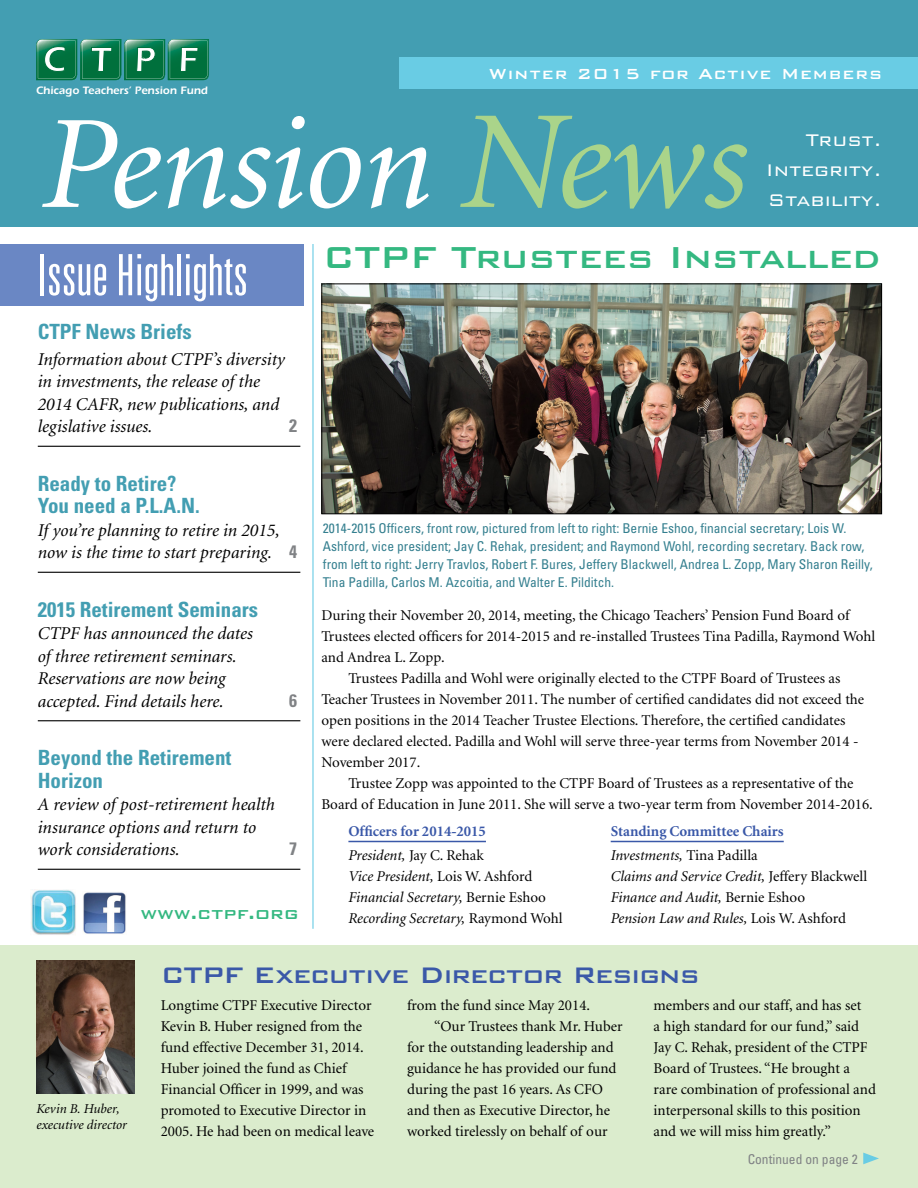
<style>
.page{position:relative;width:918px;height:1188px;background:#fff}
.page>*{position:absolute;margin:0;border:0;box-sizing:border-box;transform-origin:0 0}
.t1{font:italic 133.35px "Minion";letter-spacing:-.01em;color:#fff}
.t2{font:300 ultra-condensed 57px "Univers LT Std";color:#fff}
.t3{font:500 40.5px "Bank Gothic BT";letter-spacing:-.01em;color:#34b881}
.t4{font:500 30px "Bank Gothic BT";letter-spacing:-.03em;color:#3a58a8}
.t5{font:300 22.5px/30px "Bank Gothic BT";color:#fff;text-align:justify}
.t6{font:700 condensed 21px/22.5px "Univers LT Std";color:#439eb2}
.t7{font:500 21px "Bank Gothic BT";color:#34b881}
.t8{font:500 19.5px "Bank Gothic BT";letter-spacing:.05em;color:#fff}
.t9{font:italic 18px/22.5px "Minion";color:#000}
.t10{font:700 condensed 18px "Univers LT Std";color:#808285}
.t11{font:15px/21px "Minion";color:#000}
.t12{font:italic 15px/21px "Minion";color:#000}
.t13{font:700 15px/24px "Minion";color:#3a58a8}
.t14{font:condensed 13.5px/18px "Univers LT Std";color:#347f8f}
.t15{font:italic 13.5px/16.2px "Minion";color:#000}
.t16{font:condensed 13.5px "Univers LT Std";color:#808285}
.t17{font:600 11.1px "Itc Eras";color:#fff}
.s1{font-size:140.25px;color:#aad48a}
.s2{font-family:"Univers LT Std";font-weight:700;font-style:normal;font-stretch:condensed;color:#808285}
.s3{font-weight:400;font-style:italic;color:#000}
.s4{font-weight:400;color:#000}
.s5{font-style:normal}
</style>
<div class="page">
<div style="left:0;top:945px;width:918px;height:243px;background:#dbeccd"></div>
<div style="left:0;top:244px;width:303px;height:61px;background:#6a87c4"></div>
<hr style="left:38px;top:446px;width:262px;height:1px;background:#000">
<hr style="left:38px;top:572px;width:262px;height:1px;background:#000">
<hr style="left:38px;top:720px;width:262px;height:1px;background:#000">
<hr style="left:38px;top:869px;width:262px;height:1px;background:#000">
<div style="left:0;top:0;width:918px;height:226px;background:#439eb2"></div>
<div style="left:400px;top:57px;width:518px;height:31px;background:#69cce4"></div>
<svg style="left:36px;top:39px;width:173px;height:41px;background:#2b8a63"></svg>
<svg style="left:863px;top:1153px;width:16px;height:11px"></svg>
<img style="left:30px;top:890px;width:46px;height:45px">
<img style="left:83px;top:892px;width:43px;height:42px">
<hr style="left:312px;top:244px;width:2px;height:685px;background:#69cce4">
<hr style="left:348px;top:841px;width:138px;height:1px;background:#3a58a8">
<hr style="left:611px;top:841px;width:173px;height:1px;background:#3a58a8">
<img style="left:323px;top:286px;width:557px;height:226px">
<div style="left:321px;top:284px;width:561px;height:230px;border:1px solid #000"></div>
<img style="left:36px;top:961px;width:98px;height:133px">
<h3 class="t8" style="left:489px;top:63px;width:395px">Winter 2015 for Active Members</h3>
<h1 class="t1" style="left:42px;top:99px;width:707px">Pension <span class="s1">News</span></h1>
<p class="t17" style="left:36px;top:84px;width:174px">Chicago Teachers’ Pension Fund</p>
<h3 class="t5" style="left:766px;top:125px;width:118px;text-indent:40px">Trust.<br>Integrity.<br>Stability.</h3>
<h2 class="t2" style="left:37px;top:245px;width:212px">Issue Highlights</h2>
<h3 class="t6" style="left:38px;top:320px;width:155px">CTPF News Briefs</h3>
<p class="t9" style="left:38px;top:348px;width:249px">Information about CTPF’s diversity in investments, the release of the<br>2014 CAFR, new publications, and legislative issues.</p>
<p class="t10" style="left:289px;top:415px;width:9px">2</p>
<h3 class="t6" style="left:38px;top:472px;width:163px">Ready to Retire?<br>You need a P.L.A.N.</h3>
<p class="t9" style="left:38px;top:519px;width:261px">If you’re planning to retire in 2015, now is the time to start preparing. <span class="s2">4</span></p>
<h3 class="t6" style="left:38px;top:598px;width:222px">2015 Retirement Seminars</h3>
<p class="t9" style="left:38px;top:623px;width:217px">CTPF has announced the dates of three retirement seminars.<br>Reservations are now being accepted. Find details here.</p>
<p class="t10" style="left:289px;top:689px;width:9px">6</p>
<h3 class="t6" style="left:38px;top:746px;width:195px">Beyond the Retirement<br>Horizon</h3>
<p class="t9" style="left:38px;top:794px;width:239px">A review of post-retirement health insurance options and return to work considerations.</p>
<p class="t10" style="left:289px;top:838px;width:9px">7</p>
<h3 class="t7" style="left:141px;top:902px;width:159px">www.ctpf.org</h3>
<h3 class="t3" style="left:323px;top:236px;width:560px">CTPF Trustees Installed</h3>
<p class="t14" style="left:323px;top:519px;width:551px">2014-2015 Officers, front row, pictured from left to right: Bernie Eshoo, financial secretary; Lois W.<br>Ashford, vice president; Jay C. Rehak, president; and Raymond Wohl, recording secretary. Back row, from left to right: Jerry Travlos, Robert F. Bures, Jeffery Blackwell, Andrea L. Zopp, Mary Sharon Reilly, Tina Padilla, Carlos M. Azcoitia, and Walter E. Pilditch.</p>
<p class="t11" style="left:321px;top:606px;width:530px">During their November 20, 2014, meeting, the Chicago Teachers’ Pension Fund Board of</p>
<p class="t11" style="left:321px;top:627px;width:555px">Trustees elected officers for 2014-2015 and re-installed Trustees Tina Padilla, Raymond Wohl</p>
<p class="t11" style="left:321px;top:648px;width:125px">and Andrea L. Zopp.</p>
<p class="t11" style="left:348px;top:669px;width:493px">Trustees Padilla and Wohl were originally elected to the CTPF Board of Trustees as</p>
<p class="t11" style="left:321px;top:690px;width:544px">Teacher Trustees in November 2011. The number of certified candidates did not exceed the</p>
<p class="t11" style="left:321px;top:711px;width:525px">open positions in the 2014 Teacher Trustee Elections. Therefore, the certified candidates</p>
<p class="t11" style="left:321px;top:732px;width:539px">were declared elected. Padilla and Wohl will serve three-year terms from November 2014 -</p>
<p class="t11" style="left:321px;top:753px;width:100px">November 2017.</p>
<p class="t11" style="left:348px;top:774px;width:507px">Trustee Zopp was appointed to the CTPF Board of Trustees as a representative of the</p>
<p class="t11" style="left:321px;top:795px;width:553px">Board of Education in June 2011. She will serve a two-year term from November 2014-2016.</p>
<p class="t13" style="left:348px;top:820px;width:139px">Officers for 2014-2015<br><span class="s3">President,</span> <span class="s4">Jay C. Rehak</span></p>
<p class="t12" style="left:348px;top:867px;width:216px">Vice President, <span class="s5">Lois W. Ashford<br></span>Financial Secretary, <span class="s5">Bernie Eshoo<br></span>Recording Secretary, <span class="s5">Raymond Wohl</span></p>
<p class="t13" style="left:611px;top:820px;width:175px">Standing Committee Chairs<br><span class="s3">Investments,</span> <span class="s4">Tina Padilla</span></p>
<p class="t12" style="left:611px;top:867px;width:258px">Claims and Service Credit, <span class="s5">Jeffery Blackwell<br></span>Finance and Audit, <span class="s5">Bernie Eshoo<br></span>Pension Law and Rules, <span class="s5">Lois W. Ashford</span></p>
<p class="t15" style="left:36px;top:1101px;width:92px">Kevin B. Huber, executive director</p>
<h3 class="t4" style="left:161px;top:959px;width:540px">CTPF Executive Director Resigns</h3>
<p class="t11" style="left:161px;top:996px;width:215px">Longtime CTPF Executive Director Kevin B. Huber resigned from the fund effective December 31, 2014.<br>Huber joined the fund as Chief Financial Officer in 1999, and was promoted to Executive Director in 2005. He had been on medical leave</p>
<p class="t11" style="left:407px;top:996px;width:185px">from the fund since May 2014.</p>
<p class="t11" style="left:434px;top:1017px;width:190px">“Our Trustees thank Mr. Huber</p>
<p class="t11" style="left:407px;top:1038px;width:208px">for the outstanding leadership and</p>
<p class="t11" style="left:407px;top:1059px;width:211px">guidance he has provided our fund</p>
<p class="t11" style="left:407px;top:1080px;width:197px">during the past 16 years. As CFO</p>
<p class="t11" style="left:407px;top:1101px;width:205px">and then as Executive Director, he</p>
<p class="t11" style="left:407px;top:1122px;width:202px">worked tirelessly on behalf of our</p>
<p class="t11" style="left:654px;top:996px;width:224px">members and our staff, and has set<br>a high standard for our fund,” said Jay C. Rehak, president of the CTPF Board of Trustees. “He brought a rare combination of professional and interpersonal skills to this position and we will miss him greatly.”</p>
<p class="t16" style="left:748px;top:1150px;width:112px">Continued on page 2</p>
</div>
